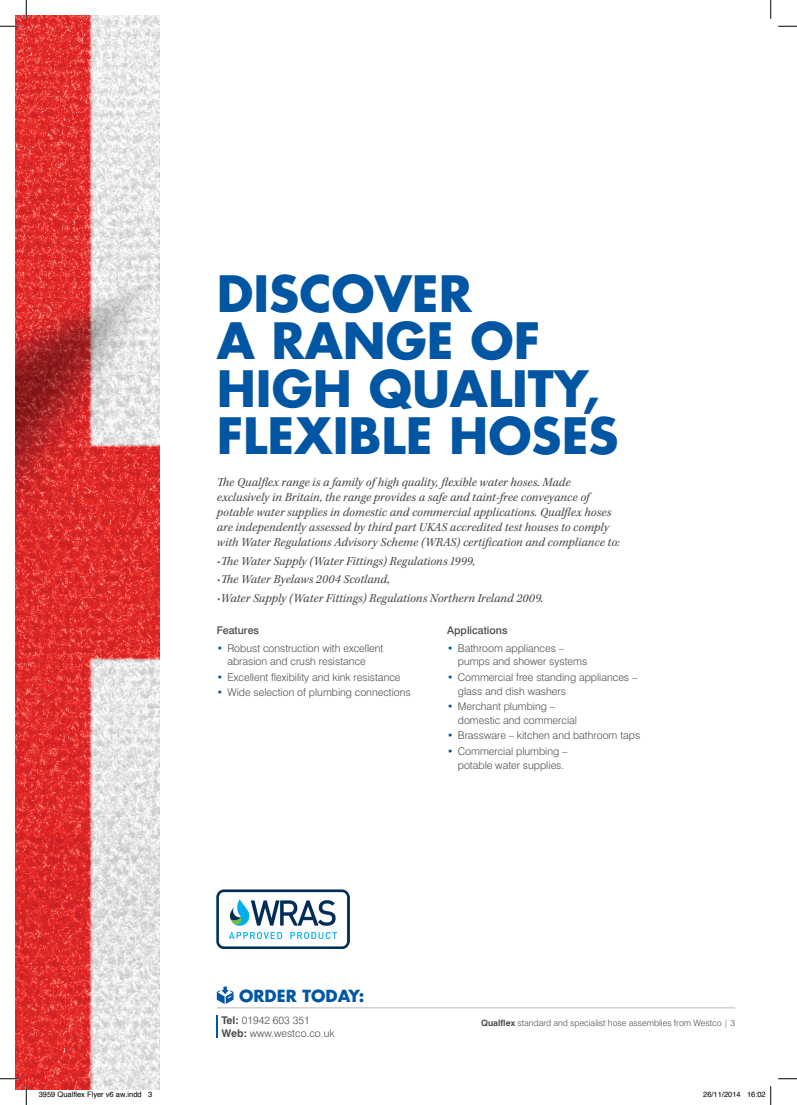
<style>
.page{position:relative;width:797px;height:1105px;background:#fff}
.page>*{position:absolute;margin:0;border:0;box-sizing:border-box;transform-origin:0 0}
.t1{font:700 48.75px/47.5px "Futura Std";color:#0156a3}
.t2{font:700 16.25px "Futura Std";color:#0156a3}
.t3{font:italic 12.5px/15px "Kepler Std";color:#4b4c4d}
.t4{font:300 10.62px/13.8px "Swiss 721 BT";color:#4b4c4d}
.t5{font:500 10.62px "Swiss 721 BT";color:#4b4c4d}
.t6{font:300 8.75px "Swiss 721 BT";color:#4b4c4d}
.t7{font:7.5px "Helvetica";color:#000}
.s1{color:#0156a3}
.s2{font-weight:700}
</style>
<div class="page">
<hr style="left:217px;top:1007px;width:518px;height:1px;background:#bbb7b7">
<svg style="left:217px;top:1015px;width:1px;height:22px"></svg>
<svg style="left:217px;top:986px;width:16px;height:18px"></svg>
<img style="left:16px;top:16px;width:143px;height:1073px">
<img style="left:217px;top:889px;width:133px;height:59px">
<svg style="left:0;top:25px;width:19px;height:2px"></svg>
<svg style="left:778px;top:25px;width:19px;height:2px"></svg>
<svg style="left:0;top:1078px;width:19px;height:1px"></svg>
<svg style="left:778px;top:1078px;width:19px;height:1px"></svg>
<svg style="left:25px;top:0;width:2px;height:19px"></svg>
<svg style="left:25px;top:1086px;width:2px;height:19px"></svg>
<svg style="left:770px;top:0;width:1px;height:19px"></svg>
<svg style="left:770px;top:1086px;width:1px;height:19px"></svg>
<h1 class="t1" style="left:217px;top:269px;width:403px">DISCOVER<br>A RANGE OF<br>HIGH QUALITY,<br>FLEXIBLE HOSES</h1>
<p class="t3" style="left:217px;top:475px;width:404px">The Qualflex range is a family of high quality, flexible water hoses. Made exclusively in Britain, the range provides a safe and taint-free conveyance of potable water supplies in domestic and commercial applications. Qualflex hoses are independently assessed by third part UKAS accredited test houses to comply with Water Regulations Advisory Scheme (WRAS) certification and compliance to:</p>
<p class="t3" style="left:217px;top:554px;width:260px">•The Water Supply (Water Fittings) Regulations 1999,</p>
<p class="t3" style="left:217px;top:572px;width:174px">•The Water Byelaws 2004 Scotland,</p>
<p class="t3" style="left:217px;top:591px;width:328px">•Water Supply (Water Fittings) Regulations Northern Ireland 2009.</p>
<p class="t5" style="left:217px;top:624px;width:44px">Features</p>
<p class="t4" style="left:227px;top:641px;width:157px;text-indent:-11px"><span class="s1">•</span> Robust construction with excellent abrasion and crush resistance</p>
<p class="t4" style="left:217px;top:670px;width:185px"><span class="s1">•</span> Excellent flexibility and kink resistance</p>
<p class="t4" style="left:217px;top:686px;width:195px"><span class="s1">•</span> Wide selection of plumbing connections</p>
<p class="t5" style="left:447px;top:624px;width:62px">Applications</p>
<p class="t4" style="left:458px;top:641px;width:131px;text-indent:-11px"><span class="s1">•</span> Bathroom appliances – pumps and shower systems</p>
<p class="t4" style="left:458px;top:670px;width:181px;text-indent:-11px"><span class="s1">•</span> Commercial free standing appliances – glass and dish washers</p>
<p class="t4" style="left:458px;top:699px;width:121px;text-indent:-11px"><span class="s1">•</span> Merchant plumbing – domestic and commercial</p>
<p class="t4" style="left:447px;top:729px;width:194px"><span class="s1">•</span> Brassware – kitchen and bathroom taps</p>
<p class="t4" style="left:447px;top:744px;width:122px;text-align:right"><span class="s1">•</span> Commercial plumbing – potable water supplies.</p>
<h2 class="t2" style="left:239px;top:985px;width:127px">ORDER TODAY:</h2>
<p class="t4" style="left:221px;top:1013px;width:114px"><span class="s2">Tel:</span> 01942 603 351<br><span class="s2">Web:</span> www.westco.co.uk</p>
<p class="t6" style="left:481px;top:1017px;width:256px"><span class="s2">Qualflex</span> standard and specialist hose assemblies from Westco | 3</p>
<p class="t7" style="left:39px;top:1089px;width:115px">3959 Qualflex Flyer v6 aw.indd 3</p>
<p class="t7" style="left:703px;top:1089px;width:64px">26/11/2014 16:02</p>
</div>
